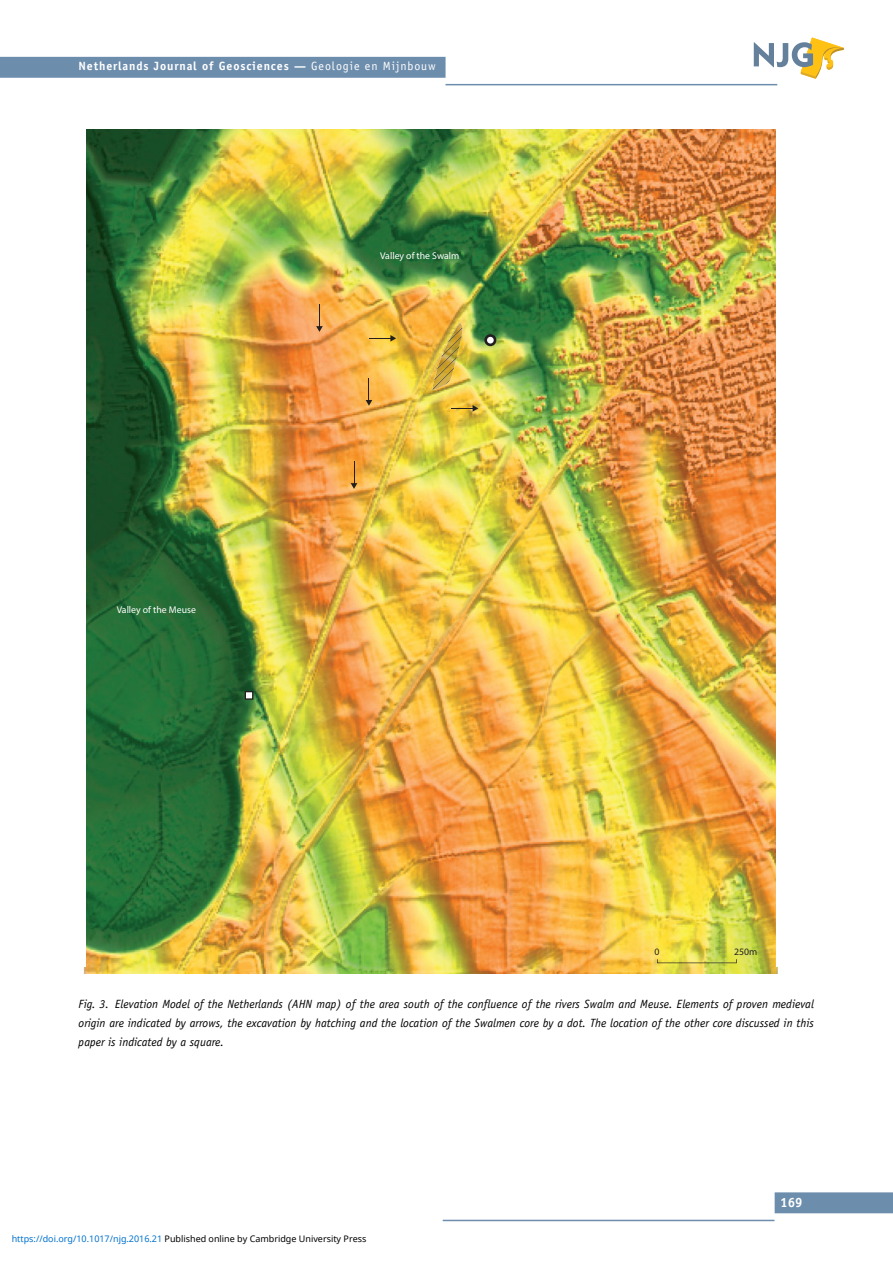
<style>
.page{position:relative;width:893px;height:1263px;background:#fff}
.page>*{position:absolute;margin:0;border:0;box-sizing:border-box;transform-origin:0 0}
.t1{font:700 13.5px "Officina Sans";color:#fff}
.t2{font:italic 12px/19.5px "Officina Sans";color:#000;text-align:justify}
.t3{font:700 12px "Officina Sans";letter-spacing:.07em;color:#fff}
.t4{font:9.75px "Myriad Pro";color:#fff}
.t5{font:9.75px "Myriad Pro";color:#231f20}
.t6{font:9px "Noto Sans";color:#000}
.s1{font-weight:400}
.s2{color:#0172cf}
</style>
<div class="page">
<svg style="left:754px;top:38px;width:90px;height:41px"></svg>
<div style="left:0;top:57px;width:446px;height:21px;background:#6d8dad"></div>
<hr style="left:445px;top:84px;width:332px;height:1px;background:#6d8dad">
<img style="left:84px;top:129px;width:694px;height:845px">
<svg style="left:657px;top:959px;width:80px;height:4px"></svg>
<div style="left:776px;top:122px;width:5px;height:845px;background:#fff"></div>
<div style="left:79px;top:122px;width:6px;height:845px;background:#fff"></div>
<img style="left:429px;top:320px;width:33px;height:72px">
<svg style="left:316px;top:305px;width:7px;height:27px"></svg>
<svg style="left:366px;top:379px;width:6px;height:27px"></svg>
<svg style="left:351px;top:462px;width:6px;height:27px"></svg>
<svg style="left:369px;top:335px;width:27px;height:7px"></svg>
<svg style="left:451px;top:405px;width:27px;height:7px"></svg>
<svg style="left:484px;top:334px;width:12px;height:12px"></svg>
<svg style="left:245px;top:691px;width:8px;height:9px"></svg>
<div style="left:775px;top:1192px;width:118px;height:21px;background:#6d8dad"></div>
<hr style="left:443px;top:1220px;width:331px;height:1px;background:#6d8dad">
<p class="t3" style="left:79px;top:62px;width:359px">Netherlands Journal of Geosciences — <span class="s1">Geologie en Mijnbouw</span></p>
<p class="t4" style="left:117px;top:606px;width:81px">Valley of the Meuse</p>
<p class="t4" style="left:380px;top:252px;width:81px">Valley of the Swalm</p>
<p class="t5" style="left:654px;top:948px;width:7px">0</p>
<p class="t5" style="left:734px;top:948px;width:25px">250m</p>
<p class="t2" style="left:79px;top:995px;width:737px">Fig. 3. Elevation Model of the Netherlands (AHN map) of the area south of the confluence of the rivers Swalm and Meuse. Elements of proven medieval origin are indicated by arrows, the excavation by hatching and the location of the Swalmen core by a dot. The location of the other core discussed in this paper is indicated by a square.</p>
<p class="t6" style="left:12px;top:1232px;width:356px"><span class="s2">https://doi.org/10.1017/njg.2016.21</span> Published online by Cambridge University Press</p>
<p class="t1" style="left:780px;top:1197px;width:24px">169</p>
</div>
